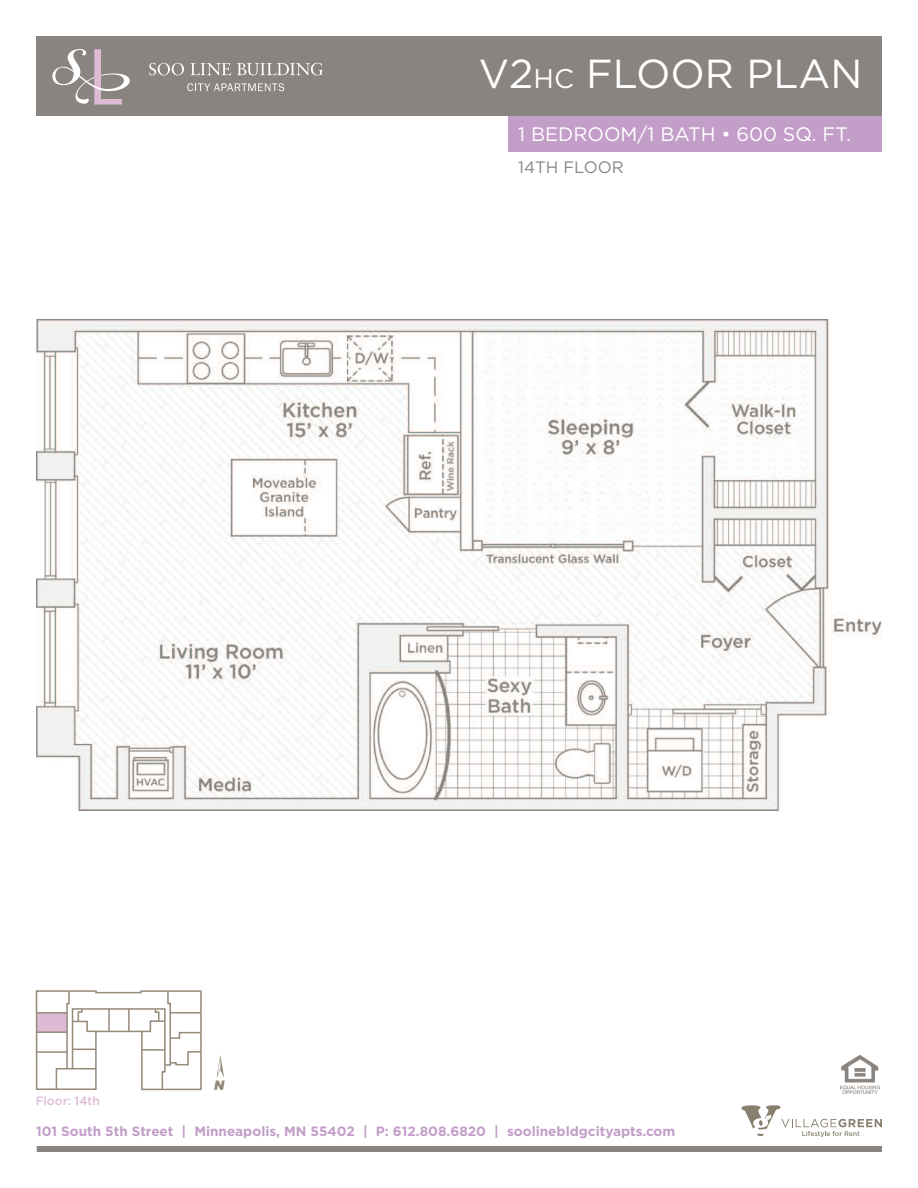
<style>
.page{position:relative;width:918px;height:1188px;background:#fff}
.page>*{position:absolute;margin:0;border:0;box-sizing:border-box;transform-origin:0 0}
.t1{font:40.5px "Gotham";color:#fff}
.t2{font:19.5px "Gotham";color:#fff}
.t3{font:16.5px "Gotham";color:#8a8480}
.t4{font:700 13.5px "Gotham";color:#c29ec8}
.t5{font:500 12px "Gotham";color:#debbd5}
.s1{font-size:27px}
</style>
<div class="page">
<div style="left:508px;top:108px;width:374px;height:43px;background:#c29ec8"></div>
<img style="left:36px;top:320px;width:846px;height:491px">
<svg style="left:741px;top:1105px;width:141px;height:32px"></svg>
<svg style="left:214px;top:1055px;width:11px;height:35px"></svg>
<svg style="left:36px;top:990px;width:166px;height:101px"></svg>
<div style="left:36px;top:36px;width:846px;height:80px;background:#8a8480"></div>
<svg style="left:52px;top:49px;width:78px;height:56px"></svg>
<svg style="left:149px;top:63px;width:35px;height:12px"></svg>
<svg style="left:191px;top:63px;width:40px;height:12px"></svg>
<svg style="left:237px;top:63px;width:86px;height:12px"></svg>
<svg style="left:187px;top:83px;width:97px;height:8px"></svg>
<div style="left:37px;top:1146px;width:845px;height:6px;background:#8a8480"></div>
<img style="left:840px;top:1055px;width:39px;height:39px">
<h1 class="t1" style="left:479px;top:51px;width:385px">V2<span class="s1">HC</span> FLOOR PLAN</h1>
<h2 class="t2" style="left:518px;top:123px;width:334px">1 BEDROOM/1 BATH • 600 SQ. FT.</h2>
<p class="t5" style="left:36px;top:1094px;width:66px">Floor: 14th</p>
<p class="t3" style="left:518px;top:158px;width:107px">14TH FLOOR</p>
<p class="t4" style="left:36px;top:1123px;width:641px">101 South 5th Street | Minneapolis, MN 55402 | P: 612.808.6820 | soolinebldgcityapts.com</p>
</div>
